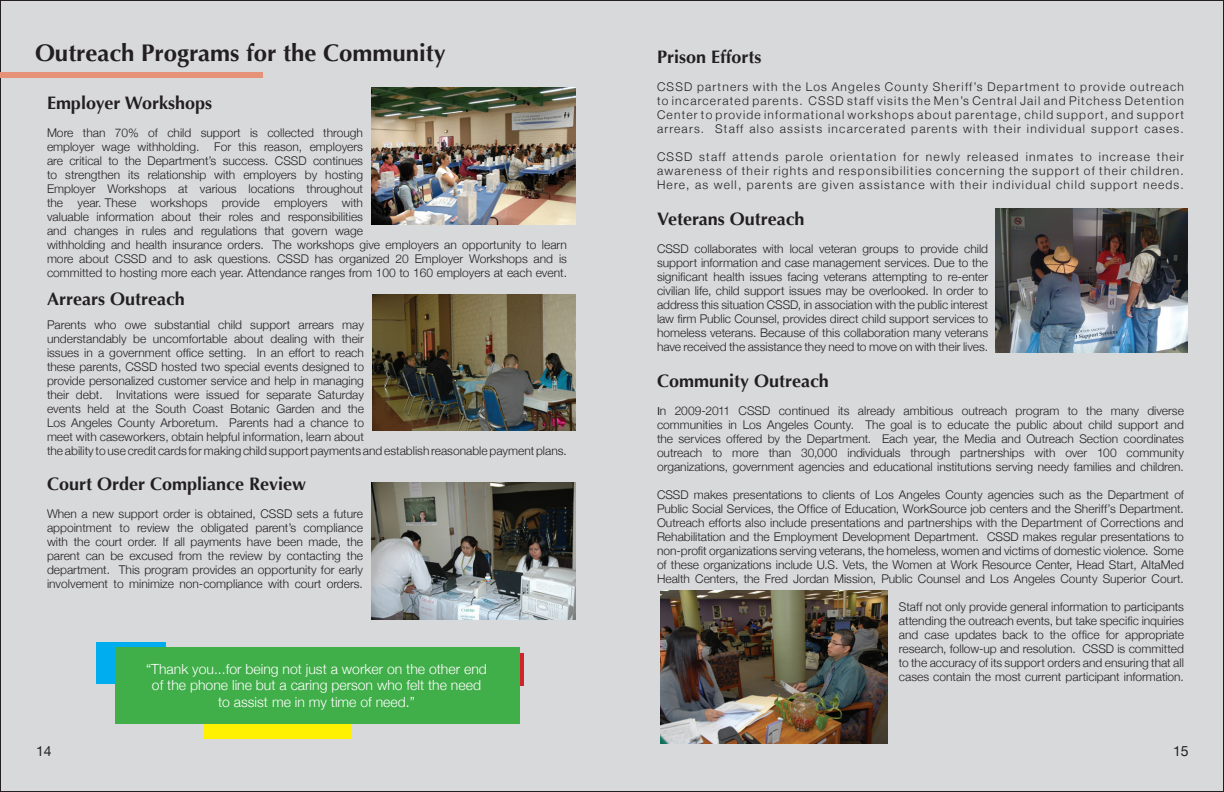
<style>
.page{position:relative;width:1224px;height:792px;background:#d8d9db}
.page>*{position:absolute;margin:0;border:0;box-sizing:border-box;transform-origin:0 0}
.t1{font:700 24px "Optima";color:#231f20}
.t2{font:700 18px "Optima";color:#231f20}
.t3{font:300 14px/16.8px "Helvetica Neue";color:#fff;text-align:center}
.t4{font:14px "Helvetica Neue";color:#231f20}
.t5{font:300 12px/14px "Helvetica Neue";color:#231f20;text-align:justify}
.s1{font-family:"Arial";font-weight:400;font-size:11px}
</style>
<div class="page">
<div style="left:446px;top:653px;width:78px;height:32px;background:#d1232a"></div>
<div style="left:0;top:72px;width:263px;height:6px;background:#e59279"></div>
<img style="left:372px;top:295px;width:204px;height:136px">
<img style="left:995px;top:208px;width:193px;height:145px">
<img style="left:660px;top:590px;width:228px;height:153px">
<img style="left:371px;top:482px;width:205px;height:138px">
<div style="left:96px;top:642px;width:70px;height:42px;background:#00aeef"></div>
<div style="left:203px;top:699px;width:148px;height:40px;background:#fff101"></div>
<div style="left:115px;top:647px;width:405px;height:77px;background:#40ae49"></div>
<img style="left:371px;top:87px;width:205px;height:138px">
<p class="t1" style="left:35px;top:39px;width:412px">Outreach Programs for the Community</p>
<p class="t2" style="left:47px;top:92px;width:167px">Employer Workshops</p>
<p class="t5" style="left:47px;top:125px;width:522px;text-align:left">More than 70% of child support is collected through<br>employer wage withholding. For this reason, employers<br>are critical to the Department’s success. CSSD continues<br>to strengthen its relationship with employers by hosting<br>Employer Workshops at various locations throughout<br>the year. These workshops provide employers with<br>valuable information about their roles and responsibilities<br>and changes in rules and regulations that govern wage<br>withholding and health insurance orders. The workshops give employers an opportunity to learn more about CSSD and to ask questions. CSSD has organized 20 Employer Workshops and is committed to hosting more each year. Attendance ranges from 100 to 160 employers at each event.</p>
<p class="t2" style="left:47px;top:288px;width:139px">Arrears Outreach</p>
<p class="t5" style="left:47px;top:317px;width:319px">Parents who owe substantial child support arrears may understandably be uncomfortable about dealing with their issues in a government office setting. In an effort to reach these parents, CSSD hosted two special events designed to provide personalized customer service and help in managing their debt. Invitations were issued for separate Saturday events held at the South Coast Botanic Garden and the</p>
<p class="t5" style="left:47px;top:415px;width:319px">Los Angeles County Arboretum. Parents had a chance to</p>
<p class="t5" style="left:47px;top:429px;width:521px">meet with caseworkers, obtain helpful information, learn about<br>the ability to use credit cards for making child support payments and establish reasonable payment plans.</p>
<p class="t2" style="left:47px;top:473px;width:261px">Court Order Compliance Review</p>
<p class="t5" style="left:47px;top:507px;width:318px">When a new support order is obtained, CSSD sets a future appointment to review the obligated parent’s compliance with the court order. If all payments have been made, the parent can be excused from the review by contacting the department. This program provides an opportunity for early involvement to minimize non-compliance with court orders.</p>
<p class="t3" style="left:146px;top:660px;width:342px">“Thank you...for being not just a worker on the other end of the phone line but a caring person who felt the need to assist me in my time of need.”</p>
<p class="t2" style="left:657px;top:46px;width:106px">Prison Efforts</p>
<p class="t5" style="left:657px;top:79px;width:528px">CSSD partners with the Los Angeles County Sheriff’s Department to provide outreach to incarcerated parents. CSSD staff visits the Men’s Central Jail and Pitchess Detention Center to provide informational workshops about parentage, child support, and support arrears. Staff also assists incarcerated parents with their individual support cases.</p>
<p class="t5" style="left:657px;top:149px;width:528px">CSSD staff attends parole orientation for newly released inmates to increase their awareness of their rights and responsibilities concerning the support of their children.<br>Here, as well, parents are given assistance with their individual child support needs.</p>
<p class="t2" style="left:657px;top:208px;width:149px">Veterans Outreach</p>
<p class="t5" style="left:657px;top:241px;width:333px">CSSD collaborates with local veteran groups to provide child support information and case management services. Due to the significant health issues facing veterans attempting to re-enter civilian life, child support issues may be overlooked. In order to address this situation CSSD, in association with the public interest law firm Public Counsel, provides direct child support services to homeless veterans. Because of this collaboration many veterans have received the assistance they need to move on with their lives.</p>
<p class="t2" style="left:657px;top:370px;width:173px">Community Outreach</p>
<p class="t5" style="left:657px;top:403px;width:528px"><span class="s1">I</span>n 2009-2011 CSSD continued its already ambitious outreach program to the many diverse communities in Los Angeles County. The goal is to educate the public about child support and the services offered by the Department. Each year, the Media and Outreach Section coordinates outreach to more than 30,000 individuals through partnerships with over 100 community organizations, government agencies and educational institutions serving needy families and children.</p>
<p class="t5" style="left:657px;top:487px;width:528px">CSSD makes presentations to clients of Los Angeles County agencies such as the Department of Public Social Services, the Office of Education, WorkSource job centers and the Sheriff’s Department.<br>Outreach efforts also include presentations and partnerships with the Department of Corrections and Rehabilitation and the Employment Development Department. CSSD makes regular presentations to non-profit organizations serving veterans, the homeless, women and victims of domestic violence. Some of these organizations include U.S. Vets, the Women at Work Resource Center, Head Start, AltaMed Health Centers, the Fred Jordan Mission, Public Counsel and Los Angeles County Superior Court.</p>
<p class="t5" style="left:899px;top:599px;width:287px">Staff not only provide general information to participants attending the outreach events, but take specific inquiries and case updates back to the office for appropriate research, follow-up and resolution. CSSD is committed to the accuracy of its support orders and ensuring that all cases contain the most current participant information.</p>
<p class="t4" style="left:36px;top:743px;width:17px">14</p>
<p class="t4" style="left:1173px;top:742px;width:17px">15</p>
</div>
